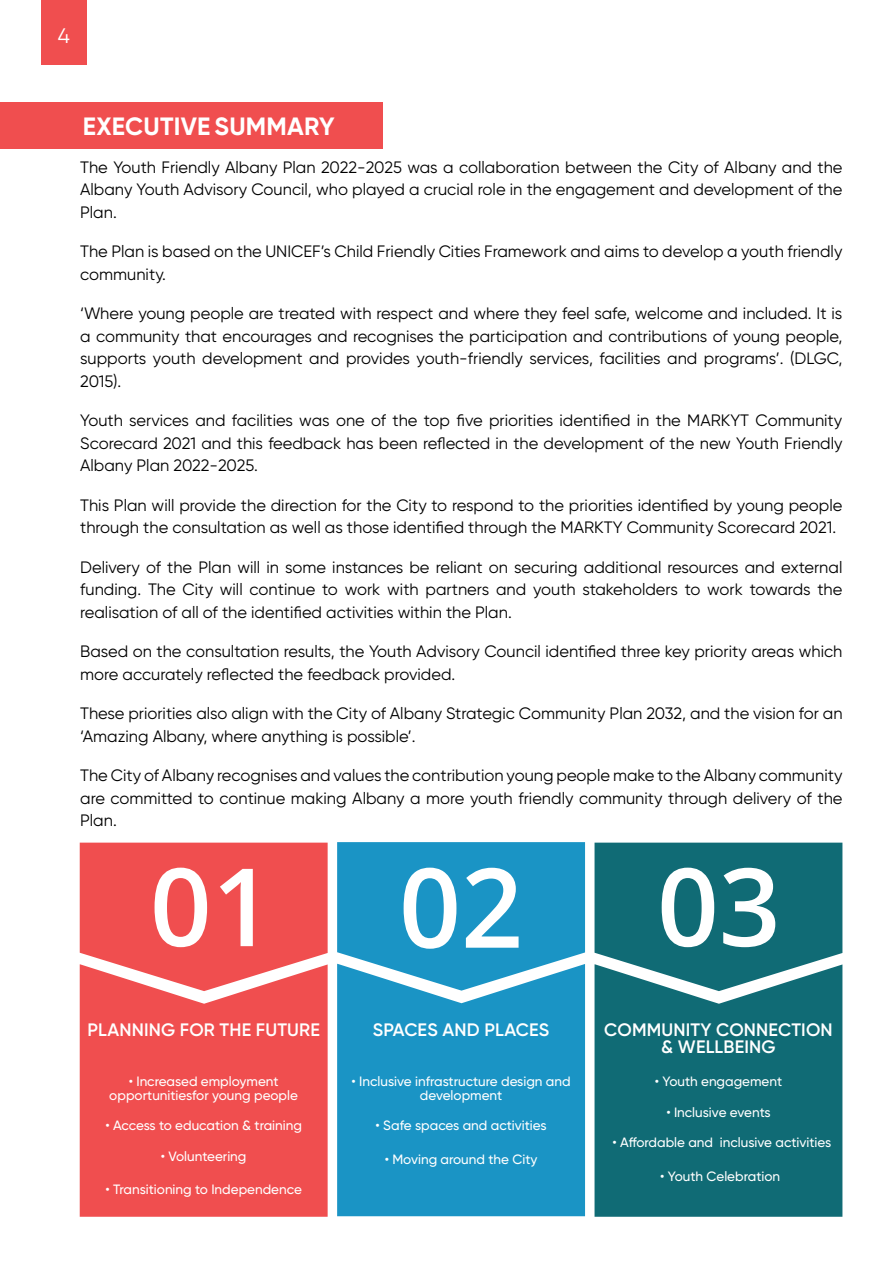
<style>
.page{position:relative;width:893px;height:1263px;background:#fff}
.page>*{position:absolute;margin:0;border:0;box-sizing:border-box;transform-origin:0 0}
.t1{font:700 25.05px "Gilroy";letter-spacing:.01em;color:#fff}
.t2{font:600 22.5px "Gilroy";letter-spacing:.01em;color:#fff}
.t3{font:21px "Gilroy";color:#fff}
.t4{font:600 18px/16.5px "Gilroy";letter-spacing:.01em;color:#fff;text-align:center}
.t5{font:16.5px/22.5px "Gilroy";color:#000;text-align:justify}
.t6{font:500 13.5px/13.5px "Gilroy";color:#fff;text-align:center}
</style>
<div class="page">
<div style="left:41px;top:0;width:45px;height:64px;background:#f04e4f"></div>
<div style="left:0;top:102px;width:382px;height:47px;background:#f04e4f"></div>
<div style="left:80px;top:991px;width:248px;height:226px;background:#f04e4f"></div>
<svg style="left:80px;top:843px;width:248px;height:148px;background:#f2696a"></svg>
<div style="left:337px;top:990px;width:248px;height:226px;background:#1a94c5"></div>
<div style="left:594px;top:991px;width:248px;height:226px;background:#106b75"></div>
<svg style="left:337px;top:842px;width:248px;height:148px"></svg>
<svg style="left:594px;top:843px;width:248px;height:148px"></svg>
<p class="t3" style="left:58px;top:23px;width:14px">4</p>
<h2 class="t2" style="left:92px;top:109px;width:162px">YOUR CITY’S ID</h2>
<p class="t5" style="left:80px;top:155px;width:764px">The Youth Friendly Albany Plan 2022-2025 was a collaboration between the City of Albany and the Albany Youth Advisory Council, who played a crucial role in the engagement and development of the Plan.</p>
<p class="t5" style="left:80px;top:240px;width:764px">The Plan is based on the UNICEF’s Child Friendly Cities Framework and aims to develop a youth friendly community.</p>
<p class="t5" style="left:80px;top:302px;width:764px">‘Where young people are treated with respect and where they feel safe, welcome and included. It is a community that encourages and recognises the participation and contributions of young people, supports youth development and provides youth-friendly services, facilities and programs’. (DLGC, 2015).</p>
<p class="t5" style="left:80px;top:409px;width:764px">Youth services and facilities was one of the top five priorities identified in the MARKYT Community Scorecard 2021 and this feedback has been reflected in the development of the new Youth Friendly Albany Plan 2022-2025.</p>
<p class="t5" style="left:80px;top:494px;width:764px">This Plan will provide the direction for the City to respond to the priorities identified by young people through the consultation as well as those identified through the MARKTY Community Scorecard 2021.</p>
<p class="t5" style="left:80px;top:556px;width:764px">Delivery of the Plan will in some instances be reliant on securing additional resources and external funding. The City will continue to work with partners and youth stakeholders to work towards the realisation of all of the identified activities within the Plan.</p>
<p class="t5" style="left:80px;top:640px;width:764px">Based on the consultation results, the Youth Advisory Council identified three key priority areas which more accurately reflected the feedback provided.</p>
<p class="t5" style="left:80px;top:702px;width:764px">These priorities also align with the City of Albany Strategic Community Plan 2032, and the vision for an ‘Amazing Albany, where anything is possible’.</p>
<p class="t5" style="left:80px;top:764px;width:764px">The City of Albany recognises and values the contribution young people make to the Albany community are committed to continue making Albany a more youth friendly community through delivery of the Plan.</p>
<h1 class="t1" style="left:83px;top:110px;width:253px">EXECUTIVE SUMMARY</h1>
<p class="t4" style="left:87px;top:1022px;width:234px">PLANNING FOR THE FUTURE</p>
<p class="t6" style="left:109px;top:1075px;width:190px">• Increased employment opportunitiesfor young people</p>
<p class="t6" style="left:105px;top:1119px;width:198px">• Access to education &amp; training</p>
<p class="t6" style="left:161px;top:1149px;width:87px">• Volunteering</p>
<p class="t6" style="left:105px;top:1183px;width:198px">• Transitioning to Independence</p>
<p class="t4" style="left:373px;top:1021px;width:178px">SPACES AND PLACES</p>
<p class="t6" style="left:352px;top:1075px;width:221px">• Inclusive infrastructure design and development</p>
<p class="t6" style="left:376px;top:1119px;width:172px">• Safe spaces and activities</p>
<p class="t6" style="left:385px;top:1152px;width:154px">• Moving around the City</p>
<p class="t4" style="left:604px;top:1022px;width:230px">COMMUNITY CONNECTION &amp; WELLBEING</p>
<p class="t6" style="left:655px;top:1075px;width:129px">• Youth engagement</p>
<p class="t6" style="left:666px;top:1105px;width:106px">• Inclusive events</p>
<p class="t6" style="left:612px;top:1136px;width:220px">• Affordable and inclusive activities</p>
<p class="t6" style="left:660px;top:1169px;width:121px">• Youth Celebration</p>
</div>
